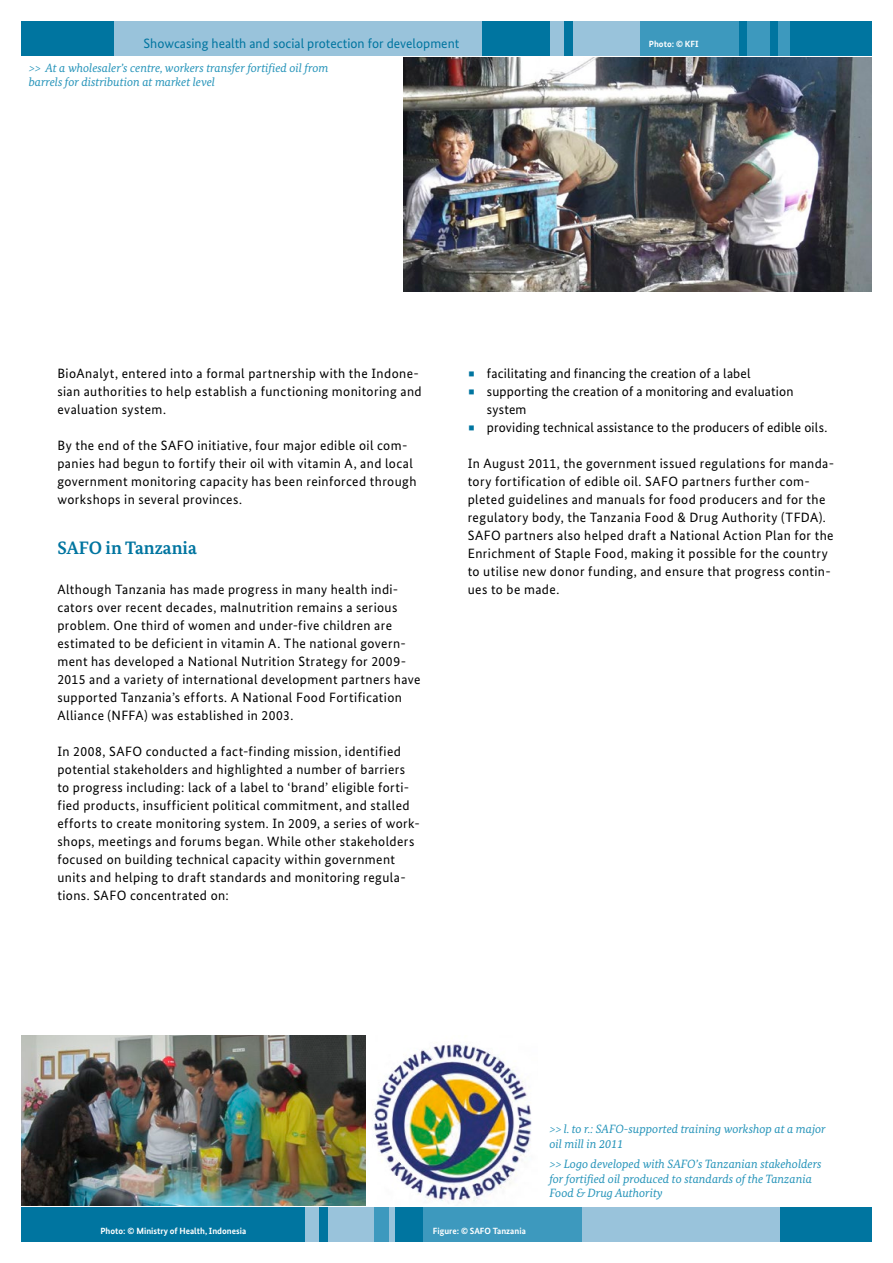
<style>
.page{position:relative;width:893px;height:1263px;background:#fff}
.page>*{position:absolute;margin:0;border:0;box-sizing:border-box;transform-origin:0 0}
.t1{font:700 18px "Bundes Serif";color:#0075a0}
.t2{font:13.5px/18px "Bundes Sans";letter-spacing:.03em;color:#000}
.t3{font:13.5px/18px "Bundes Sans";letter-spacing:.01em;color:#000}
.t4{font:13.5px "Bundes Sans";color:#0075a0}
.t5{font:italic 12px/14.4px "Bundes Serif";color:#2493b9}
.t6{font:700 9px "Bundes Sans";color:#fff}
</style>
<div class="page">
<div style="left:21px;top:1208px;width:851px;height:34px;background:#0075a0"></div>
<img style="left:21px;top:1035px;width:345px;height:170px">
<img style="left:404px;top:57px;width:468px;height:234px">
<img style="left:373px;top:1044px;width:159px;height:158px">
<div style="left:21px;top:21px;width:851px;height:34px;background:#0075a0"></div>
<div style="left:114px;top:21px;width:368px;height:34px;background:#99c3db"></div>
<div style="left:633px;top:21px;width:105px;height:34px;background:#3d99be"></div>
<div style="left:573px;top:21px;width:66px;height:34px;background:#99c3db"></div>
<div style="left:550px;top:21px;width:13px;height:34px;background:#99c3db"></div>
<div style="left:747px;top:21px;width:23px;height:34px;background:#3d99be"></div>
<div style="left:779px;top:21px;width:11px;height:34px;background:#3d99be"></div>
<div style="left:437px;top:1208px;width:343px;height:34px;background:#99c3db"></div>
<div style="left:424px;top:1208px;width:158px;height:34px;background:#3d99be"></div>
<div style="left:328px;top:1208px;width:67px;height:34px;background:#99c3db"></div>
<div style="left:306px;top:1208px;width:13px;height:34px;background:#99c3db"></div>
<div style="left:374px;top:1208px;width:15px;height:34px;background:#3d99be"></div>
<p class="t4" style="left:144px;top:35px;width:317px">Showcasing health and social protection for development</p>
<p class="t6" style="left:649px;top:38px;width:51px">Photo: © KFI</p>
<p class="t5" style="left:29px;top:61px;width:301px">&gt;&gt; At a wholesaler’s centre, workers transfer fortified oil from barrels for distribution at market level</p>
<p class="t2" style="left:57px;top:364px;width:366px">BioAnalyt, entered into a formal partnership with the Indone&shy;sian authorities to help establish a functioning monitoring and evaluation system.</p>
<p class="t2" style="left:57px;top:436px;width:361px">By the end of the SAFO initiative, four major edible oil com&shy;panies had begun to fortify their oil with vitamin A, and local government monitoring capacity has been reinforced through workshops in several provinces.</p>
<h1 class="t1" style="left:57px;top:536px;width:141px">SAFO in Tanzania</h1>
<p class="t2" style="left:57px;top:580px;width:365px">Although Tanzania has made progress in many health indi&shy;cators over recent decades, malnutrition remains a serious problem. One third of women and under-five children are estimated to be deficient in vitamin A. The national govern&shy;ment has developed a National Nutrition Strategy for 2009- 2015 and a variety of international development partners have supported Tanzania’s efforts. A National Food Fortification Alliance (NFFA) was established in 2003.</p>
<p class="t2" style="left:57px;top:742px;width:364px">In 2008, SAFO conducted a fact-finding mission, identified potential stakeholders and highlighted a number of barriers to progress including: lack of a label to ‘brand’ eligible forti&shy;fied products, insufficient political commitment, and stalled efforts to create monitoring system. In 2009, a series of work&shy;shops, meetings and forums began. While other stakeholders focused on building technical capacity within government units and helping to draft standards and monitoring regula&shy;tions. SAFO concentrated on:</p>
<p class="t3" style="left:487px;top:364px;width:342px">facilitating and financing the creation of a label<br>supporting the creation of a monitoring and evaluation system<br>providing technical assistance to the producers of edible oils.</p>
<p class="t2" style="left:468px;top:454px;width:368px">In August 2011, the government issued regulations for manda&shy;tory fortification of edible oil. SAFO partners further com&shy;pleted guidelines and manuals for food producers and for the regulatory body, the Tanzania Food &amp; Drug Authority (TFDA).<br>SAFO partners also helped draft a National Action Plan for the Enrichment of Staple Food, making it possible for the country to utilise new donor funding, and ensure that progress contin&shy;ues to be made.</p>
<p class="t5" style="left:549px;top:1122px;width:278px">&gt;&gt; l. to r.: SAFO-supported training workshop at a major oil mill in 2011</p>
<p class="t5" style="left:549px;top:1157px;width:274px">&gt;&gt; Logo developed with SAFO’s Tanzanian stakeholders for fortified oil produced to standards of the Tanzania<br>Food &amp; Drug Authority</p>
<p class="t6" style="left:100px;top:1226px;width:147px">Photo: © Ministry of Health, Indonesia</p>
<p class="t6" style="left:433px;top:1225px;width:94px">Figure: © SAFO Tanzania</p>
</div>
